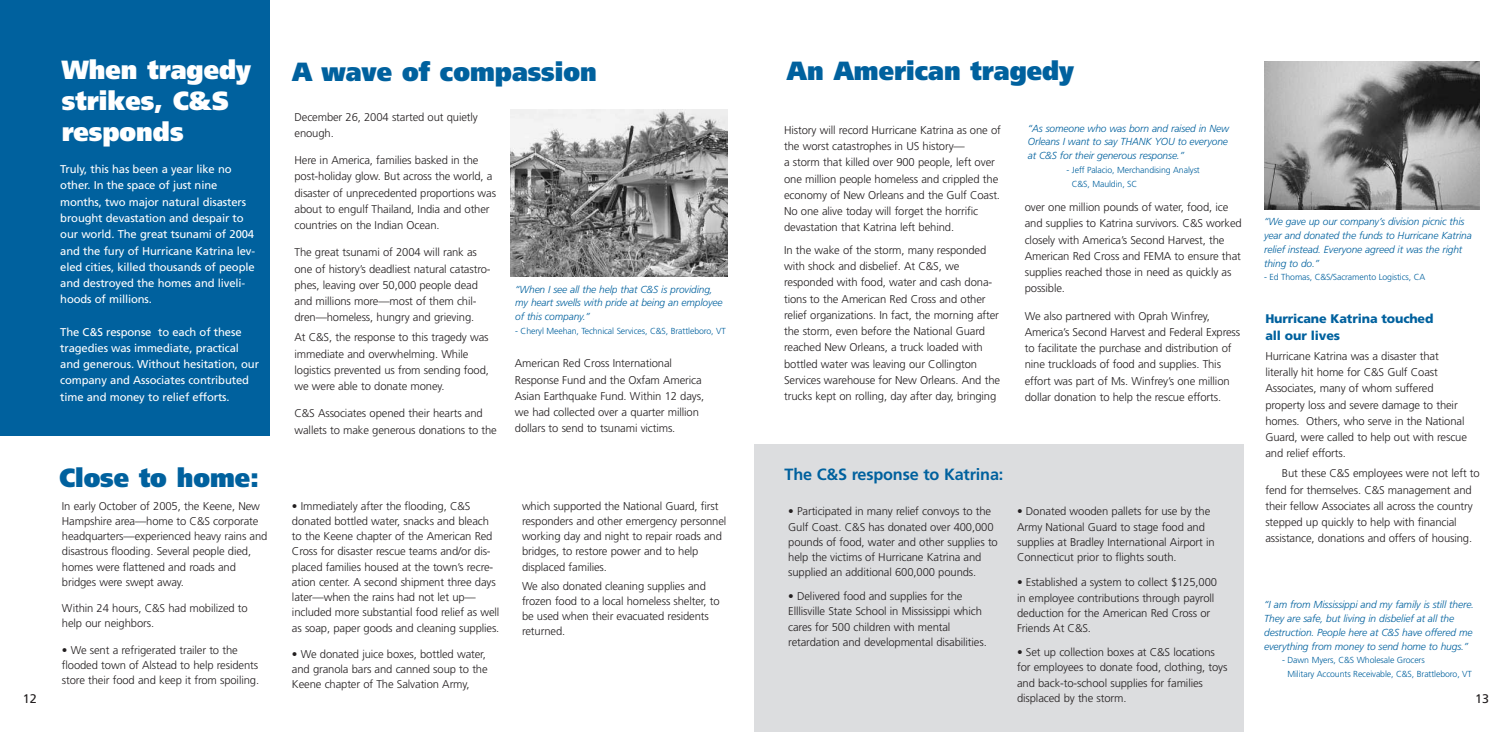
<style>
.page{position:relative;width:1508px;height:732px;background:#fff}
.page>*{position:absolute;margin:0;border:0;box-sizing:border-box;transform-origin:0 0}
.t1{font:900 26.25px "Frutiger";color:#00619e;scale:.93 1}
.t2{font:900 26.25px/31.2px "Frutiger";color:#fff;scale:.93 1}
.t3{font:700 16.25px "Frutiger";letter-spacing:-.01em;color:#00619e}
.t4{font:900 12.5px/16.2px "Frutiger";letter-spacing:-.01em;color:#00619e}
.t5{font:12.5px "Frutiger";color:#231f20}
.t6{font:300 11.25px/16.2px "Frutiger";letter-spacing:-.01em;color:#231f20}
.t7{font:11.25px/16.2px "Frutiger";letter-spacing:-.01em;color:#fff}
.t8{font:italic 300 10.12px/13.8px "Frutiger";letter-spacing:-.01em;color:#00619e}
.t9{font:300 8.75px/13.8px "Frutiger";letter-spacing:-.01em;color:#00619e}
</style>
<div class="page">
<div style="left:0;top:0;width:270px;height:435px;background:#00619e"></div>
<img style="left:510px;top:109px;width:217px;height:168px">
<img style="left:1264px;top:62px;width:215px;height:148px">
<div style="left:754px;top:444px;width:489px;height:287px;background:#dcdddf"></div>
<p class="t5" style="left:23px;top:693px;width:15px">12</p>
<h1 class="t2" style="left:62px;top:56px;width:205px">When tragedy strikes, C&amp;S responds</h1>
<h1 class="t1" style="left:292px;top:61px;width:329px">A wave of compassion</h1>
<p class="t6" style="left:294px;top:109px;width:185px">December 26, 2004 started out quietly enough.</p>
<p class="t6" style="left:294px;top:153px;width:203px">Here in America, families basked in the post-holiday glow. But across the world, a disaster of unprecedented proportions was about to engulf Thailand, India and other countries on the Indian Ocean.</p>
<p class="t6" style="left:294px;top:245px;width:198px">The great tsunami of 2004 will rank as one of history’s deadliest natural catastro&shy;phes, leaving over 50,000 people dead and millions more—most of them chil&shy;dren—homeless, hungry and grieving.</p>
<p class="t6" style="left:294px;top:330px;width:196px">At C&amp;S, the response to this tragedy was immediate and overwhelming. While logistics prevented us from sending food, we were able to donate money.</p>
<p class="t6" style="left:294px;top:406px;width:204px">C&amp;S Associates opened their hearts and wallets to make generous donations to the</p>
<p class="t7" style="left:60px;top:162px;width:196px">Truly, this has been a year like no other. In the space of just nine months, two major natural disasters brought devastation and despair to our world. The great tsunami of 2004 and the fury of Hurricane Katrina lev&shy;eled cities, killed thousands of people and destroyed the homes and liveli&shy;hoods of millions.</p>
<p class="t7" style="left:60px;top:324px;width:200px">The C&amp;S response to each of these tragedies was immediate, practical and generous. Without hesitation, our company and Associates contributed time and money to relief efforts.</p>
<p class="t8" style="left:515px;top:283px;width:209px">“When I see all the help that C&amp;S is providing, my heart swells with pride at being an employee of this company.”</p>
<p class="t9" style="left:515px;top:324px;width:212px">- Cheryl Meehan, Technical Services, C&amp;S, Brattleboro, VT</p>
<p class="t6" style="left:515px;top:356px;width:191px">American Red Cross International Response Fund and the Oxfam America Asian Earthquake Fund. Within 12 days, we had collected over a quarter million dollars to send to tsunami victims.</p>
<h1 class="t1" style="left:59px;top:466px;width:216px">Close to home:</h1>
<p class="t6" style="left:62px;top:498px;width:207px;line-height:15.2px">In early October of 2005, the Keene, New Hampshire area—home to C&amp;S corporate headquarters—experienced heavy rains and disastrous flooding. Several people died, homes were flattened and roads and bridges were swept away.</p>
<p class="t6" style="left:62px;top:601px;width:187px;line-height:15.2px">Within 24 hours, C&amp;S had mobilized to help our neighbors.</p>
<p class="t6" style="left:62px;top:642px;width:199px;line-height:15.2px">• We sent a refrigerated trailer to the flooded town of Alstead to help residents store their food and keep it from spoiling.</p>
<p class="t6" style="left:292px;top:498px;width:209px;line-height:15.2px">• Immediately after the flooding, C&amp;S donated bottled water, snacks and bleach to the Keene chapter of the American Red Cross for disaster rescue teams and/or dis&shy;placed families housed at the town’s recre&shy;ation center. A second shipment three days later—when the rains had not let up— included more substantial food relief as well as soap, paper goods and cleaning supplies.</p>
<p class="t6" style="left:292px;top:647px;width:197px;line-height:15.2px">• We donated juice boxes, bottled water, and granola bars and canned soup to the<br>Keene chapter of The Salvation Army,</p>
<p class="t6" style="left:522px;top:498px;width:206px;line-height:15.2px">which supported the National Guard, first responders and other emergency personnel working day and night to repair roads and bridges, to restore power and to help displaced families.</p>
<p class="t6" style="left:522px;top:578px;width:199px;line-height:15.2px">We also donated cleaning supplies and frozen food to a local homeless shelter, to be used when their evacuated residents returned.</p>
<h1 class="t1" style="left:787px;top:61px;width:310px">An American tragedy</h1>
<p class="t6" style="left:784px;top:123px;width:218px">History will record Hurricane Katrina as one of the worst catastrophes in US history—<br>a storm that killed over 900 people, left over one million people homeless and crippled the economy of New Orleans and the Gulf Coast.<br>No one alive today will forget the horrific devastation that Katrina left behind.</p>
<p class="t6" style="left:784px;top:242px;width:217px">In the wake of the storm, many responded with shock and disbelief. At C&amp;S, we responded with food, water and cash dona&shy;tions to the American Red Cross and other relief organizations. In fact, the morning after the storm, even before the National Guard reached New Orleans, a truck loaded with bottled water was leaving our Collington Services warehouse for New Orleans. And the trucks kept on rolling, day after day, bringing</p>
<p class="t8" style="left:1028px;top:122px;width:203px;text-align:justify">“As someone who was born and raised in New Orleans I want to say THANK YOU to everyone at C&amp;S for their generous response.”</p>
<p class="t9" style="left:1071px;top:163px;width:130px;text-indent:-5px">- Jeff Palacio, Merchandising Analyst<br>C&amp;S, Mauldin, SC</p>
<p class="t6" style="left:1024px;top:200px;width:219px">over one million pounds of water, food, ice and supplies to Katrina survivors. C&amp;S worked closely with America’s Second Harvest, the American Red Cross and FEMA to ensure that supplies reached those in need as quickly as possible.</p>
<p class="t6" style="left:1024px;top:308px;width:217px">We also partnered with Oprah Winfrey, America’s Second Harvest and Federal Express to facilitate the purchase and distribution of nine truckloads of food and supplies. This effort was part of Ms. Winfrey’s one million dollar donation to help the rescue efforts.</p>
<p class="t4" style="left:1265px;top:312px;width:170px">Hurricane Katrina touched all our lives</p>
<p class="t8" style="left:1264px;top:215px;width:209px">“We gave up our company’s division picnic this year and donated the funds to Hurricane Katrina relief instead. Everyone agreed it was the right thing to do.”</p>
<p class="t9" style="left:1264px;top:271px;width:163px">- Ed Thomas, C&amp;S/Sacramento Logistics, CA</p>
<p class="t6" style="left:1265px;top:348px;width:203px">Hurricane Katrina was a disaster that literally hit home for C&amp;S Gulf Coast Associates, many of whom suffered property loss and severe damage to their homes. Others, who serve in the National Guard, were called to help out with rescue and relief efforts.</p>
<p class="t6" style="left:1265px;top:466px;width:216px;text-indent:17px">But these C&amp;S employees were not left to fend for themselves. C&amp;S management and their fellow Associates all across the country stepped up quickly to help with financial assistance, donations and offers of housing.</p>
<h2 class="t3" style="left:784px;top:467px;width:220px">The C&amp;S response to Katrina:</h2>
<p class="t6" style="left:788px;top:504px;width:211px;line-height:15.2px">• Participated in many relief convoys to the Gulf Coast. C&amp;S has donated over 400,000 pounds of food, water and other supplies to help the victims of Hurricane Katrina and supplied an additional 600,000 pounds.</p>
<p class="t6" style="left:788px;top:589px;width:200px;line-height:15.2px">• Delivered food and supplies for the Elllisville State School in Mississippi which cares for 500 children with mental retardation and developmental disabilities.</p>
<p class="t6" style="left:1017px;top:504px;width:199px;line-height:15.2px">• Donated wooden pallets for use by the Army National Guard to stage food and supplies at Bradley International Airport in Connecticut prior to flights south.</p>
<p class="t6" style="left:1017px;top:575px;width:201px;line-height:15.2px">• Established a system to collect $125,000 in employee contributions through payroll deduction for the American Red Cross or Friends At C&amp;S.</p>
<p class="t6" style="left:1017px;top:645px;width:212px;line-height:15.2px">• Set up collection boxes at C&amp;S locations for employees to donate food, clothing, toys and back-to-school supplies for families displaced by the storm.</p>
<p class="t8" style="left:1264px;top:598px;width:211px">“I am from Mississippi and my family is still there.<br>They are safe, but living in disbelief at all the destruction. People here at C&amp;S have offered me everything from money to send home to hugs.”</p>
<p class="t9" style="left:1287px;top:653px;width:186px;text-indent:-5px">- Dawn Myers, C&amp;S Wholesale Grocers<br>Military Accounts Receivable, C&amp;S, Brattleboro, VT</p>
<p class="t5" style="left:1475px;top:693px;width:15px">13</p>
</div>
